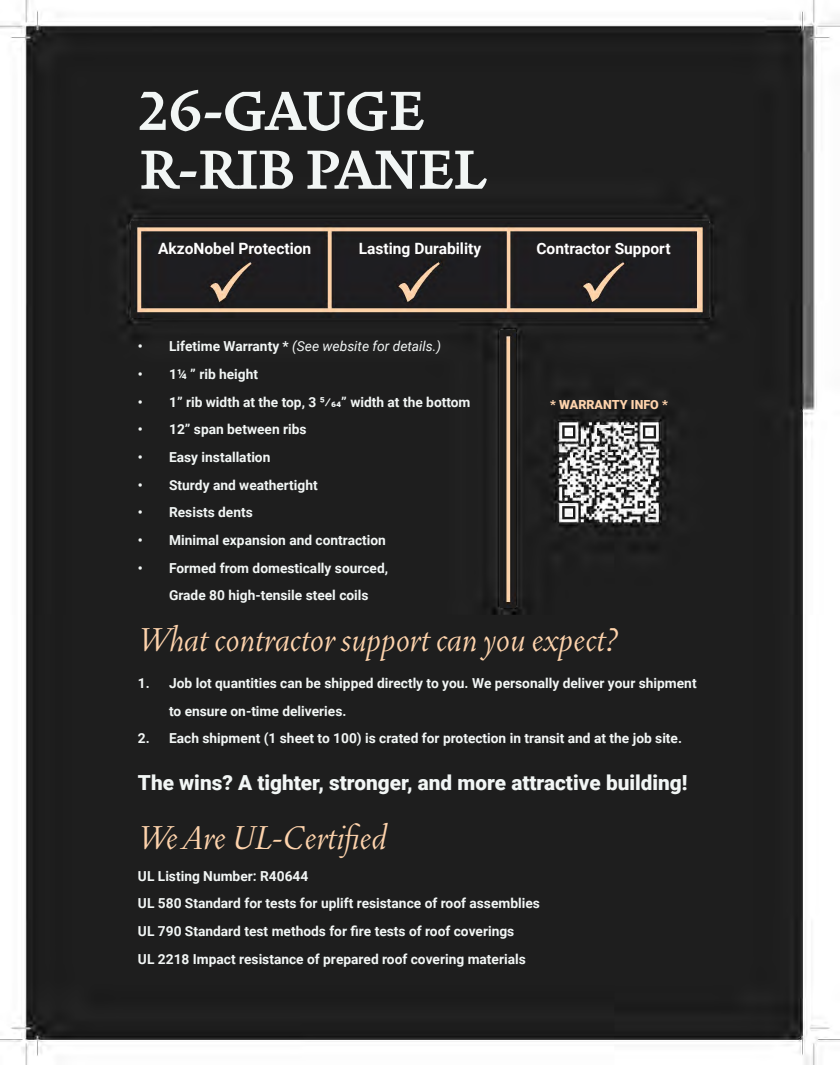
<style>
.page{position:relative;width:840px;height:1065px;background:#fff}
.page>*{position:absolute;margin:0;border:0;box-sizing:border-box;transform-origin:0 0}
.t1{font:700 69.25px/58.9px "Vendetta OT";color:#f2f6f5}
.t2{font:italic 300 41.5px "Vendetta OT";color:#fed3ac}
.t3{font:900 20.75px "Roboto";color:#f2f6f5}
.t4{font:700 15.62px "Roboto";color:#fff}
.t5{font:700 13.75px/27.6px "Roboto";color:#f2f6f5}
.t6{font:italic 13.75px "Roboto";color:#f2f6f5}
.t7{font:900 12.5px "Roboto";color:#fed3ac}
.s1{font-weight:700;font-style:normal}
</style>
<div class="page">
<img style="left:0;top:0;width:840px;height:1065px">
<img style="left:131px;top:222px;width:578px;height:95px">
<img style="left:500px;top:331px;width:16px;height:276px">
<h1 class="t1" style="left:140px;top:83px;width:346px">26-GAUGE<br>R-RIB PANEL</h1>
<p class="t4" style="left:158px;top:238px;width:155px">AkzoNobel Protection</p>
<p class="t4" style="left:359px;top:238px;width:124px">Lasting Durability</p>
<p class="t4" style="left:536px;top:238px;width:136px">Contractor Support</p>
<p class="t6" style="left:138px;top:337px;width:305px"><span class="s1">• Lifetime Warranty *</span> (See website for details.)</p>
<p class="t5" style="left:138px;top:360px;width:122px">• 1¼ ” rib height</p>
<p class="t5" style="left:138px;top:387px;width:334px">• 1” rib width at the top, 3 5/64” width at the bottom</p>
<p class="t5" style="left:138px;top:415px;width:170px">• 12” span between ribs</p>
<p class="t5" style="left:138px;top:443px;width:134px">• Easy installation</p>
<p class="t5" style="left:138px;top:470px;width:181px">• Sturdy and weathertight</p>
<p class="t5" style="left:138px;top:498px;width:116px">• Resists dents</p>
<p class="t5" style="left:138px;top:526px;width:250px">• Minimal expansion and contraction</p>
<p class="t5" style="left:169px;top:553px;width:220px;text-indent:-31px">• Formed from domestically sourced,<br>Grade 80 high-tensile steel coils</p>
<p class="t7" style="left:550px;top:396px;width:119px">* WARRANTY INFO *</p>
<h2 class="t2" style="left:140px;top:619px;width:479px">What contractor support can you expect?</h2>
<p class="t5" style="left:169px;top:669px;width:529px;text-indent:-31px">1. Job lot quantities can be shipped directly to you. We personally deliver your shipment to ensure on-time deliveries.</p>
<p class="t5" style="left:138px;top:724px;width:546px">2. Each shipment (1 sheet to 100) is crated for protection in transit and at the job site.</p>
<h3 class="t3" style="left:138px;top:768px;width:551px">The wins? A tighter, stronger, and more attractive building!</h3>
<h2 class="t2" style="left:140px;top:817px;width:249px">We Are UL-Certified</h2>
<p class="t5" style="left:138px;top:861px;width:403px">UL Listing Number: R40644<br>UL 580 Standard for tests for uplift resistance of roof assemblies UL 790 Standard test methods for fire tests of roof coverings<br>UL 2218 Impact resistance of prepared roof covering materials</p>
</div>
